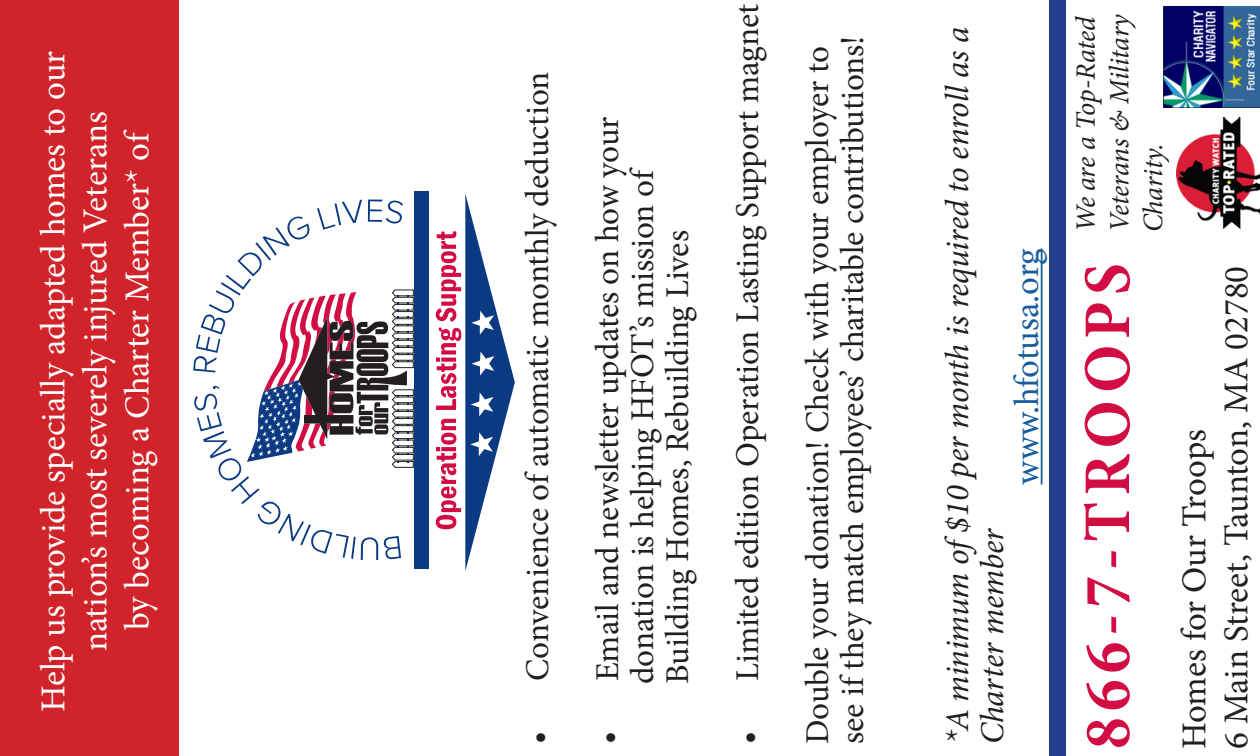
<style>
.page{position:relative;width:1260px;height:756px;background:#fff}
.page>*{position:absolute;margin:0;border:0;box-sizing:border-box;transform-origin:0 0}
.t1{font:700 66.85px "Minion Pro";letter-spacing:.1em;color:#d20d44;scale:.94 1}
.t2{font:35px "Minion Pro";letter-spacing:-.005em;color:#fff}
.t3{font:35px "Minion Pro";letter-spacing:-.005em;color:#231f20}
.t4{font:35px "Minion Pro";letter-spacing:-.005em;color:#175d9e}
.t5{font:33.25px "Minion Pro";letter-spacing:-.005em;color:#231f20}
.t6{font:italic 33.25px/35px "Minion Pro";letter-spacing:-.01em;color:#231f20}
.t7{font:italic 28px/33.6px "Minion Pro";letter-spacing:-.01em;color:#231f20}
</style>
<div class="page">
<div style="left:0;top:0;width:178px;height:756px;background:#d1232a"></div>
<svg style="left:403px;top:289px;width:11px;height:179px"></svg>
<div style="left:414px;top:192px;width:15px;height:377px;background:#0b3a82"></div>
<svg style="left:193px;top:200px;width:210px;height:360px"></svg>
<svg style="left:436px;top:194px;width:79px;height:377px"></svg>
<hr style="left:1041px;top:248px;width:1px;height:237px;background:#175d9e">
<div style="left:1049px;top:0;width:17px;height:756px;background:#253f8e"></div>
<img style="left:1163px;top:6px;width:97px;height:101px">
<img style="left:1177px;top:118px;width:83px;height:110px">
<p class="t2" style="left:30px;top:712px;width:663px;rotate:-90deg">Help us provide specially adapted homes to our</p>
<p class="t2" style="left:72px;top:651px;width:541px;rotate:-90deg">nation’s most severely injured Veterans</p>
<p class="t2" style="left:114px;top:630px;width:502px;rotate:-90deg">by becoming a Charter Member* of</p>
<p class="t5" style="left:515px;top:744px;width:674px;rotate:-90deg">• Convenience of automatic monthly deduction</p>
<p class="t5" style="left:585px;top:744px;width:630px;rotate:-90deg">• Email and newsletter updates on how your</p>
<p class="t5" style="left:620px;top:684px;width:518px;rotate:-90deg">donation is helping HFOT’s mission of</p>
<p class="t5" style="left:655px;top:684px;width:455px;rotate:-90deg">Building Homes, Rebuilding Lives</p>
<p class="t5" style="left:725px;top:744px;width:742px;rotate:-90deg">• Limited edition Operation Lasting Support magnet</p>
<p class="t5" style="left:795px;top:744px;width:700px;rotate:-90deg">Double your donation! Check with your employer to</p>
<p class="t5" style="left:830px;top:744px;width:711px;rotate:-90deg">see if they match employees’ charitable contributions!</p>
<p class="t6" style="left:940px;top:744px;width:719px;rotate:-90deg">*A minimum of$10 per month is required to enroll as a<br>Charter member</p>
<p class="t4" style="left:1004px;top:485px;width:238px;rotate:-90deg">www.hfotusa.org</p>
<p class="t7" style="left:1069px;top:232px;width:222px;rotate:-90deg">We are a Top-Rated<br>Veterans &amp; Military<br>Charity.</p>
<p class="t1" style="left:1061px;top:749px;width:518px;rotate:-90deg">866-7-TROOPS</p>
<p class="t3" style="left:1171px;top:749px;width:321px;rotate:-90deg">Homes for Our Troops</p>
<p class="t3" style="left:1213px;top:749px;width:485px;rotate:-90deg">6 Main Street, Taunton, MA 02780</p>
</div>
